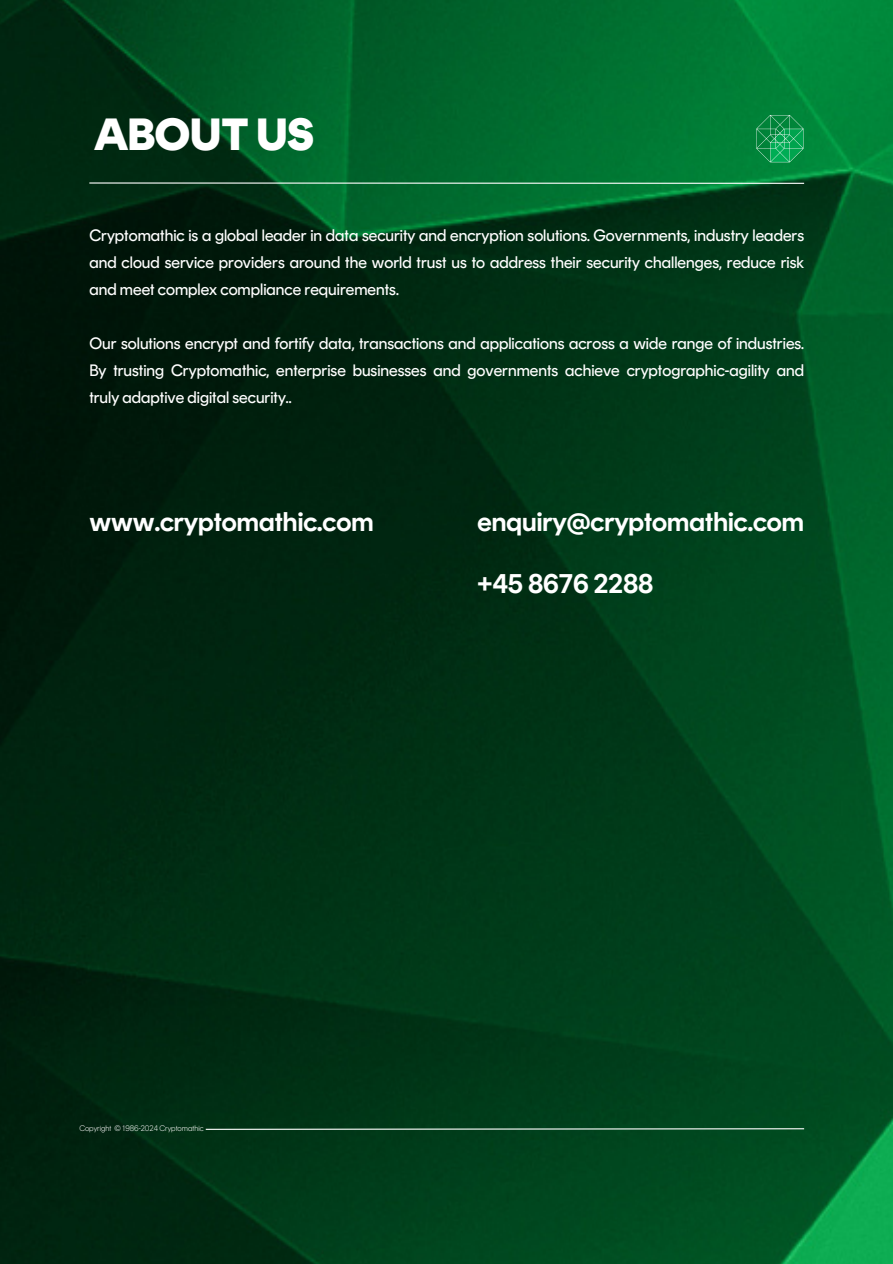
<style>
.page{position:relative;width:893px;height:1264px;background:#fff}
.page>*{position:absolute;margin:0;border:0;box-sizing:border-box;transform-origin:0 0}
.t1{font:900 45px "Rund Display";color:#fff}
.t2{font:600 27px "Rund Display";color:#fff}
.t3{font:16.5px/27px "Rund Display";color:#fff;text-align:justify}
.t4{font:100 8.1px "Rund Display";color:#fff}
</style>
<div class="page">
<img style="left:0;top:0;width:892px;height:1263px">
<hr style="left:89px;top:182px;width:715px;height:2px;background:#fff">
<svg style="left:205px;top:1127px;width:600px;height:3px;background:#5f8670"></svg>
<svg style="left:756px;top:115px;width:47px;height:47px;background:#199c55"></svg>
<p class="t1" style="left:95px;top:116px;width:221px">ABOUT US</p>
<p class="t3" style="left:89px;top:224px;width:716px">Cryptomathic is a global leader in data security and encryption solutions. Governments, industry leaders and cloud service providers around the world trust us to address their security challenges, reduce risk and meet complex compliance requirements.</p>
<p class="t3" style="left:89px;top:332px;width:716px">Our solutions encrypt and fortify data, transactions and applications across a wide range of industries.<br>By trusting Cryptomathic, enterprise businesses and governments achieve cryptographic-agility and truly adaptive digital security..</p>
<p class="t2" style="left:89px;top:511px;width:286px">www.cryptomathic.com</p>
<p class="t2" style="left:477px;top:511px;width:328px">enquiry@cryptomathic.com</p>
<p class="t2" style="left:477px;top:572px;width:178px">+45 8676 2288</p>
<p class="t4" style="left:79px;top:1125px;width:126px">Copyright © 1986-2024 Cryptomathic</p>
</div>
